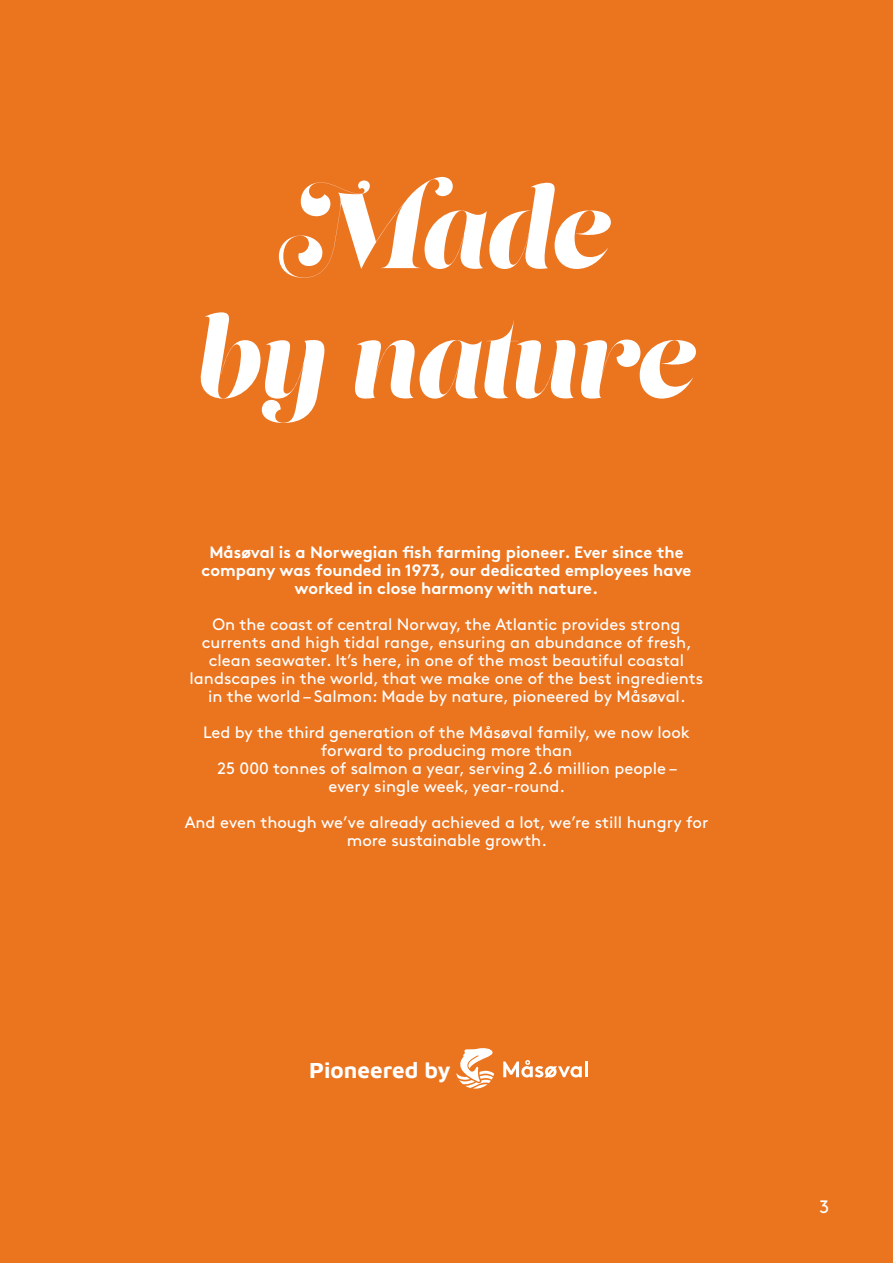
<style>
.page{position:relative;width:893px;height:1263px;background:#eb741f}
.page>*{position:absolute;margin:0;border:0;box-sizing:border-box;transform-origin:0 0}
.t1{font:108px/129.6px "Lust Script Fine";color:#fff;text-align:center}
.t2{font:700 22.5px "Maven Pro";color:#fff}
.t3{font:18px "Brown Pro";color:#fff}
.t4{font:16.5px/18px "Brown Pro";color:#fff;text-align:center}
.t5{font:700 16.5px/18px "Brown Pro";color:#fff;text-align:center}
</style>
<div class="page">
<svg style="left:456px;top:1048px;width:38px;height:41px"></svg>
<hr style="left:585px;top:1061px;width:3px;height:16px;background:#fff">
<svg style="left:503px;top:1060px;width:79px;height:17px"></svg>
<h1 class="t1" style="left:196px;top:173px;width:502px">Made<br>by nature</h1>
<p class="t5" style="left:202px;top:541px;width:491px">Måsøval is a Norwegian fish farming pioneer. Ever since the company was founded in 1973, our dedicated employees have worked in close harmony with nature.</p>
<p class="t4" style="left:190px;top:614px;width:515px">On the coast of central Norway, the Atlantic provides strong currents and high tidal range, ensuring an abundance of fresh, clean seawater. It’s here, in one of the most beautiful coastal landscapes in the world, that we make one of the best ingredients in the world – Salmon: Made by nature, pioneered by Måsøval.</p>
<p class="t4" style="left:203px;top:722px;width:488px">Led by the third generation of the Måsøval family, we now look forward to producing more than<br>25 000 tonnes of salmon a year, serving 2.6 million people – every single week, year-round.</p>
<p class="t4" style="left:185px;top:812px;width:525px">And even though we’ve already achieved a lot, we’re still hungry for more sustainable growth.</p>
<h2 class="t2" style="left:309px;top:1055px;width:143px">Pioneered by</h2>
<p class="t3" style="left:819px;top:1193px;width:11px">3</p>
</div>
